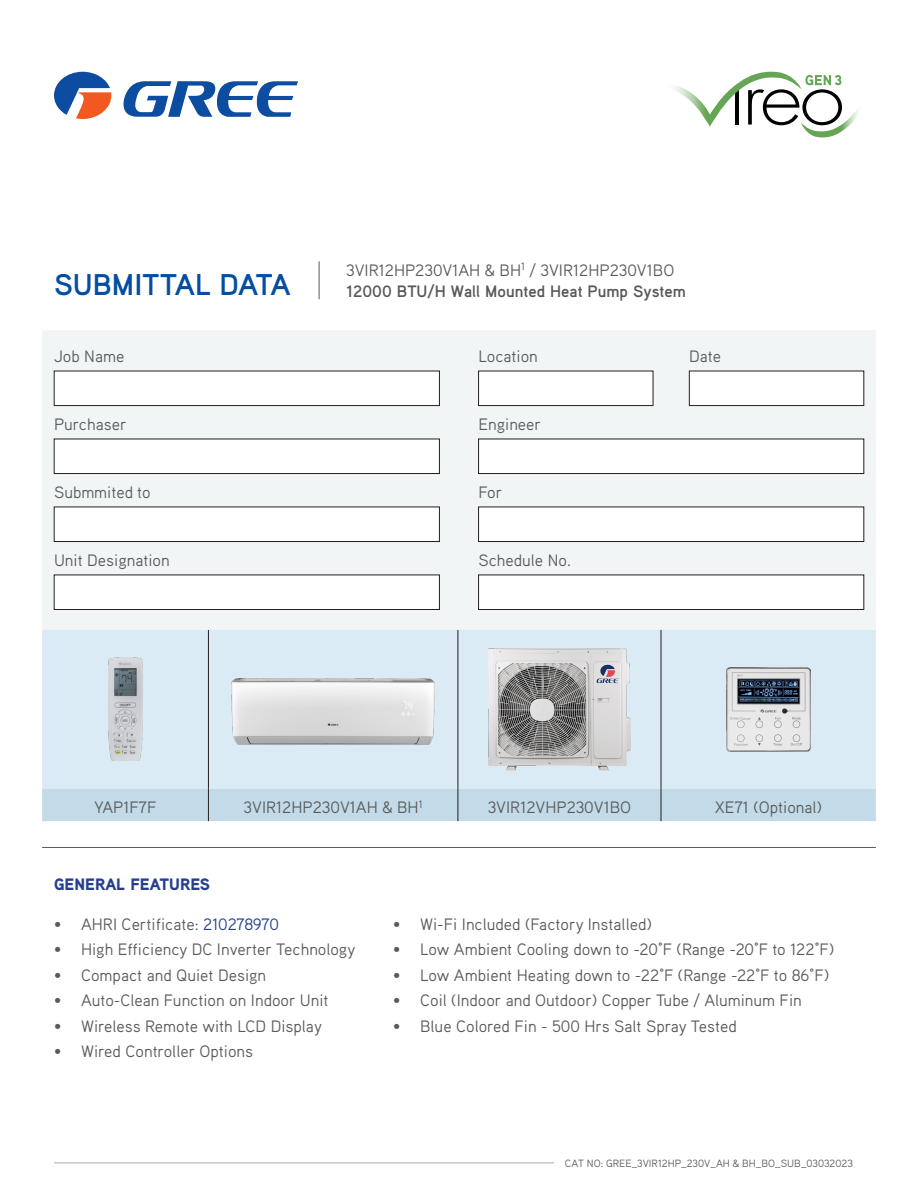
<style>
.page{position:relative;width:918px;height:1188px;background:#fff}
.page>*{position:absolute;margin:0;border:0;box-sizing:border-box;transform-origin:0 0}
.titlu{font:700 30px "Aaux Pro";color:#034ea2}
.body_text{font:16.5px "Aaux Pro";color:#585a5b}
.body_text-2{font:700 16.5px/21.9px "Aaux Pro";color:#57585a}
.body_text-3{font:900 16.5px "Aaux Pro";color:#253f8e}
.t1{font:10.5px "Aaux Pro";color:#585a5b}
.s1{font-weight:400;color:#585a5b}
.s2{color:#253f8e}
</style>
<div class="page">
<div style="left:42px;top:330px;width:834px;height:300px;background:#f2f5f5"></div>
<svg style="left:54px;top:72px;width:57px;height:47px"></svg>
<svg style="left:123px;top:81px;width:175px;height:36px"></svg>
<svg style="left:803px;top:109px;width:55px;height:29px"></svg>
<svg style="left:674px;top:72px;width:168px;height:55px"></svg>
<hr style="left:42px;top:847px;width:834px;height:1px;background:#57585a">
<div style="left:54px;top:371px;width:385px;height:35px;background:#fff"></div>
<div style="left:54px;top:371px;width:386px;height:35px;border:1px solid #231f20"></div>
<div style="left:479px;top:371px;width:174px;height:35px;background:#fff"></div>
<div style="left:478px;top:371px;width:175px;height:35px;border:1px solid #231f20"></div>
<div style="left:689px;top:371px;width:175px;height:35px;background:#fff"></div>
<div style="left:689px;top:371px;width:175px;height:35px;border:1px solid #231f20"></div>
<div style="left:54px;top:507px;width:385px;height:35px;background:#fff"></div>
<div style="left:54px;top:507px;width:386px;height:35px;border:1px solid #231f20"></div>
<div style="left:479px;top:507px;width:385px;height:35px;background:#fff"></div>
<div style="left:478px;top:507px;width:386px;height:35px;border:1px solid #231f20"></div>
<div style="left:54px;top:439px;width:385px;height:35px;background:#fff"></div>
<div style="left:54px;top:439px;width:386px;height:35px;border:1px solid #231f20"></div>
<div style="left:479px;top:439px;width:385px;height:35px;background:#fff"></div>
<div style="left:478px;top:439px;width:386px;height:35px;border:1px solid #231f20"></div>
<div style="left:54px;top:575px;width:385px;height:34px;background:#fff"></div>
<div style="left:54px;top:575px;width:386px;height:35px;border:1px solid #231f20"></div>
<div style="left:479px;top:575px;width:385px;height:34px;background:#fff"></div>
<div style="left:478px;top:575px;width:386px;height:35px;border:1px solid #231f20"></div>
<hr style="left:319px;top:261px;width:1px;height:38px;background:#57585a">
<div style="left:42px;top:630px;width:834px;height:159px;background:#daebf5"></div>
<div style="left:42px;top:789px;width:834px;height:32px;background:#c3dbe8"></div>
<hr style="left:208px;top:630px;width:1px;height:159px;background:#231f20">
<hr style="left:458px;top:630px;width:1px;height:159px;background:#231f20">
<hr style="left:661px;top:630px;width:1px;height:159px;background:#231f20">
<hr style="left:208px;top:789px;width:1px;height:32px;background:#231f20">
<hr style="left:458px;top:789px;width:1px;height:32px;background:#231f20">
<hr style="left:661px;top:789px;width:1px;height:32px;background:#231f20">
<img style="left:108px;top:658px;width:34px;height:103px">
<img style="left:231px;top:679px;width:204px;height:66px">
<img style="left:488px;top:648px;width:143px;height:123px">
<img style="left:726px;top:667px;width:85px;height:85px">
<hr style="left:54px;top:1163px;width:500px;height:1px;background:#57585a">
<p class="titlu" style="left:54px;top:265px;width:238px">SUBMITTAL DATA</p>
<p class="body_text-2" style="left:346px;top:258px;width:341px"><span class="s1">3VIR12HP230V1AH &amp; BH</span><sup>1</sup> <span class="s1">/ 3VIR12HP230V1BO<br></span>12000 BTU/H Wall Mounted Heat Pump System</p>
<p class="body_text" style="left:54px;top:346px;width:72px">Job Name</p>
<p class="body_text" style="left:478px;top:346px;width:61px">Location</p>
<p class="body_text" style="left:689px;top:346px;width:34px">Date</p>
<p class="body_text" style="left:54px;top:414px;width:74px">Purchaser</p>
<p class="body_text" style="left:478px;top:414px;width:64px">Engineer</p>
<p class="body_text" style="left:54px;top:482px;width:98px">Submmited to</p>
<p class="body_text" style="left:478px;top:482px;width:26px">For</p>
<p class="body_text" style="left:54px;top:550px;width:117px">Unit Designation</p>
<p class="body_text" style="left:478px;top:550px;width:94px">Schedule No.</p>
<p class="body_text" style="left:94px;top:797px;width:64px">YAP1F7F</p>
<p class="body_text" style="left:244px;top:797px;width:181px">3VIR12HP230V1AH &amp; BH<sup>1</sup></p>
<p class="body_text" style="left:488px;top:797px;width:145px">3VIR12VHP230V1BO</p>
<p class="body_text" style="left:715px;top:797px;width:109px">XE71 (Optional)</p>
<p class="body_text-3" style="left:54px;top:874px;width:158px">GENERAL FEATURES</p>
<p class="body_text" style="left:54px;top:914px;width:226px">• AHRI Certificate: <span class="s2">210278970</span></p>
<p class="body_text" style="left:54px;top:939px;width:303px">• High Efficiency DC Inverter Technology</p>
<p class="body_text" style="left:54px;top:965px;width:214px">• Compact and Quiet Design</p>
<p class="body_text" style="left:54px;top:990px;width:276px">• Auto-Clean Function on Indoor Unit</p>
<p class="body_text" style="left:54px;top:1016px;width:270px">• Wireless Remote with LCD Display</p>
<p class="body_text" style="left:54px;top:1041px;width:201px">• Wired Controller Options</p>
<p class="body_text" style="left:393px;top:914px;width:260px">• Wi-Fi Included (Factory Installed)</p>
<p class="body_text" style="left:393px;top:939px;width:443px">• Low Ambient Cooling down to -20°F (Range -20°F to 122°F)</p>
<p class="body_text" style="left:393px;top:965px;width:438px">• Low Ambient Heating down to -22°F (Range -22°F to 86°F)</p>
<p class="body_text" style="left:393px;top:990px;width:410px">• Coil (Indoor and Outdoor) Copper Tube / Aluminum Fin</p>
<p class="body_text" style="left:393px;top:1016px;width:345px">• Blue Colored Fin - 500 Hrs Salt Spray Tested</p>
<p class="t1" style="left:565px;top:1157px;width:289px">CAT NO: GREE_3VIR12HP_230V_AH &amp; BH_BO_SUB_03032023</p>
</div>
